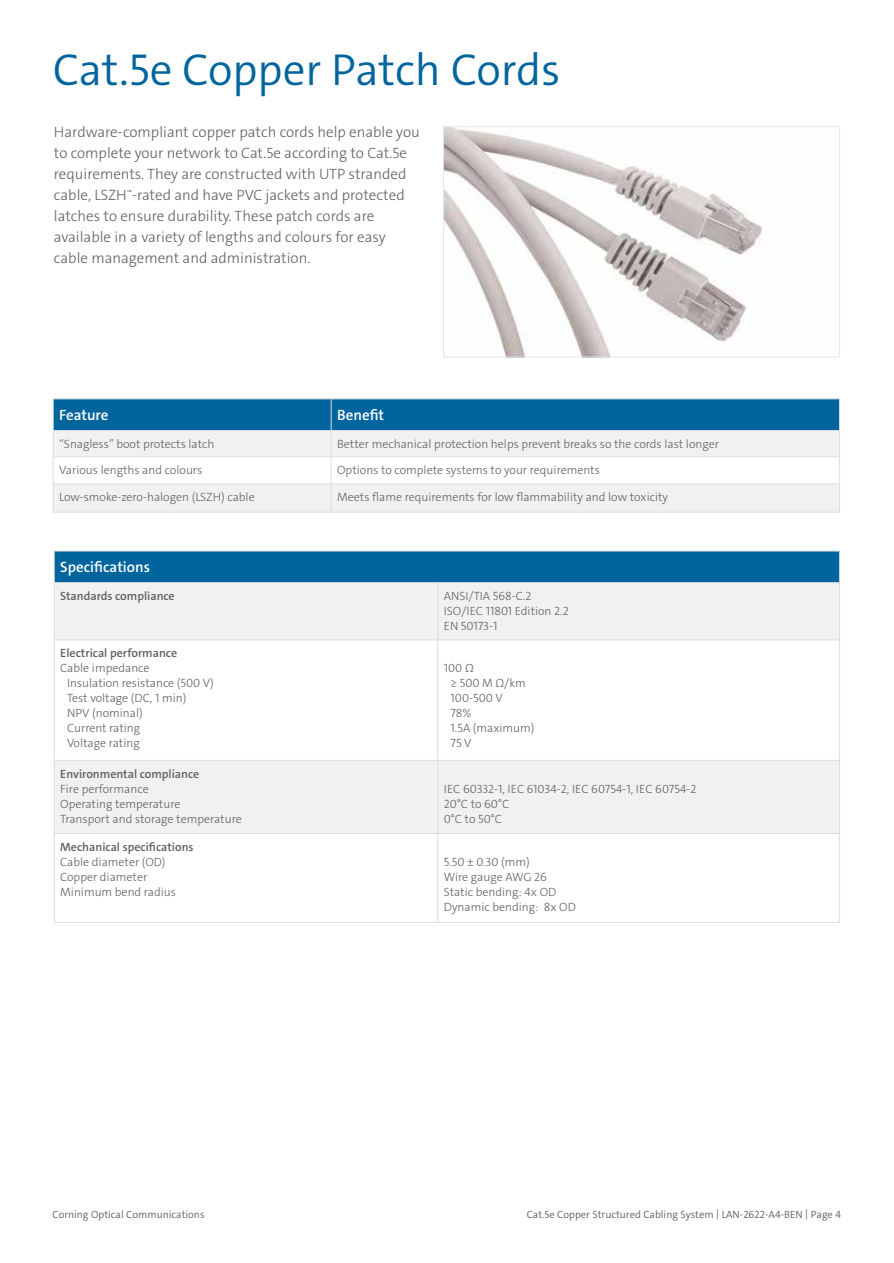
<style>
.page{position:relative;width:894px;height:1263px;background:#fff}
.page>*{position:absolute;margin:0;border:0;box-sizing:border-box;transform-origin:0 0}
.t1{font:300 45px "The Sans C4 s";color:#00649d}
.t2{font:300 15px/21px "The Sans C4 s";color:#5f6062}
.t3{font:600 15px "The Sans C4 s";color:#fff}
.t4{font:300 12px/15px "The Sans C4 s";color:#5f6062}
.t5{font:600 12px "The Sans C4 s";color:#5f6062}
.t6{font:300 10.5px "The Sans C4 s";color:#5f6062}
</style>
<div class="page">
<img style="left:445px;top:128px;width:317px;height:227px">
<div style="left:443px;top:126px;width:396px;height:231px;border:1px solid #e6e7e8"></div>
<hr style="left:53px;top:398px;width:278px;height:1px;background:#dcddde">
<hr style="left:331px;top:398px;width:508px;height:1px;background:#dcddde">
<svg style="left:53px;top:399px;width:786px;height:113px"></svg>
<hr style="left:53px;top:512px;width:278px;height:1px;background:#dcddde">
<hr style="left:331px;top:512px;width:508px;height:1px;background:#dcddde">
<div style="left:54px;top:551px;width:785px;height:31px;background:#00649d"></div>
<svg style="left:55px;top:583px;width:783px;height:250px;fill:#f1f1f2"></svg>
<hr style="left:54px;top:550px;width:383px;height:1px;background:#dcddde">
<hr style="left:54px;top:551px;width:1px;height:31px;background:#dcddde">
<hr style="left:437px;top:550px;width:402px;height:1px;background:#dcddde">
<hr style="left:838px;top:551px;width:1px;height:31px;background:#dcddde">
<hr style="left:54px;top:582px;width:383px;height:1px;background:#dcddde">
<hr style="left:54px;top:583px;width:1px;height:56px;background:#dcddde">
<hr style="left:437px;top:582px;width:402px;height:1px;background:#dcddde">
<hr style="left:437px;top:583px;width:1px;height:56px;background:#dcddde">
<hr style="left:838px;top:583px;width:1px;height:56px;background:#dcddde">
<hr style="left:54px;top:639px;width:383px;height:1px;background:#dcddde">
<hr style="left:54px;top:640px;width:1px;height:120px;background:#dcddde">
<hr style="left:437px;top:639px;width:402px;height:1px;background:#dcddde">
<hr style="left:437px;top:640px;width:1px;height:120px;background:#dcddde">
<hr style="left:838px;top:640px;width:1px;height:120px;background:#dcddde">
<hr style="left:54px;top:760px;width:383px;height:1px;background:#dcddde">
<hr style="left:54px;top:761px;width:1px;height:72px;background:#dcddde">
<hr style="left:437px;top:760px;width:402px;height:1px;background:#dcddde">
<hr style="left:437px;top:761px;width:1px;height:72px;background:#dcddde">
<hr style="left:838px;top:761px;width:1px;height:72px;background:#dcddde">
<hr style="left:54px;top:833px;width:383px;height:1px;background:#dcddde">
<hr style="left:54px;top:834px;width:1px;height:88px;background:#dcddde">
<hr style="left:437px;top:833px;width:402px;height:1px;background:#dcddde">
<hr style="left:437px;top:834px;width:1px;height:88px;background:#dcddde">
<hr style="left:838px;top:834px;width:1px;height:88px;background:#dcddde">
<hr style="left:54px;top:922px;width:383px;height:1px;background:#dcddde">
<hr style="left:437px;top:922px;width:402px;height:1px;background:#dcddde">
<h1 class="t1" style="left:53px;top:41px;width:509px">Cat.5e Copper Patch Cords</h1>
<p class="t2" style="left:54px;top:122px;width:367px">Hardware-compliant copper patch cords help enable you to complete your network to Cat.5e according to Cat.5e requirements. They are constructed with UTP stranded cable, LSZH<sup>™</sup>-rated and have PVC jackets and protected latches to ensure durability. These patch cords are available in a variety of lengths and colours for easy cable management and administration.</p>
<p class="t3" style="left:59px;top:405px;width:51px">Feature</p>
<p class="t3" style="left:337px;top:405px;width:49px">Benefit</p>
<p class="t4" style="left:59px;top:436px;width:157px">“Snagless” boot protects latch</p>
<p class="t4" style="left:337px;top:436px;width:383px">Better mechanical protection helps prevent breaks so the cords last longer</p>
<p class="t4" style="left:59px;top:463px;width:145px">Various lengths and colours</p>
<p class="t4" style="left:337px;top:463px;width:264px">Options to complete systems to your requirements</p>
<p class="t4" style="left:59px;top:490px;width:197px">Low-smoke-zero-halogen (LSZH) cable</p>
<p class="t4" style="left:337px;top:490px;width:332px">Meets flame requirements for low flammability and low toxicity</p>
<p class="t3" style="left:60px;top:557px;width:91px">Specifications</p>
<p class="t5" style="left:60px;top:588px;width:116px">Standards compliance</p>
<p class="t4" style="left:443px;top:588px;width:126px">ANSI/TIA 568-C.2<br>ISO/IEC 11801 Edition 2.2<br>EN 50173-1</p>
<p class="t5" style="left:60px;top:645px;width:118px">Electrical performance</p>
<p class="t4" style="left:67px;top:661px;width:148px;text-indent:-7px">Cable impedance<br>Insulation resistance (500 V)<br>Test voltage (DC, 1 min)<br>NPV (nominal)<br>Current rating<br>Voltage rating</p>
<p class="t4" style="left:450px;top:661px;width:85px;text-indent:-7px">100 Ω<br>≥ 500 M Ω/km<br>100-500 V<br>78%<br>1.5A (maximum)<br>75 V</p>
<p class="t5" style="left:60px;top:766px;width:140px">Environmental compliance</p>
<p class="t4" style="left:60px;top:781px;width:183px">Fire performance<br>Operating temperature<br>Transport and storage temperature</p>
<p class="t4" style="left:443px;top:781px;width:254px">IEC 60332-1, IEC 61034-2, IEC 60754-1, IEC 60754-2<br>20°C to 60°C<br>0°C to 50°C</p>
<p class="t5" style="left:60px;top:839px;width:135px">Mechanical specifications</p>
<p class="t4" style="left:60px;top:854px;width:117px">Cable diameter (OD)<br>Copper diameter<br>Minimum bend radius</p>
<p class="t4" style="left:443px;top:854px;width:133px">5.50 ± 0.30 (mm)<br>Wire gauge AWG 26<br>Static bending: 4x OD<br>Dynamic bending: 8x OD</p>
<p class="t6" style="left:53px;top:1207px;width:153px">Corning Optical Communications</p>
<p class="t6" style="left:526px;top:1207px;width:316px">Cat.5e Copper Structured Cabling System | LAN-2622-A4-BEN | Page 4</p>
</div>
